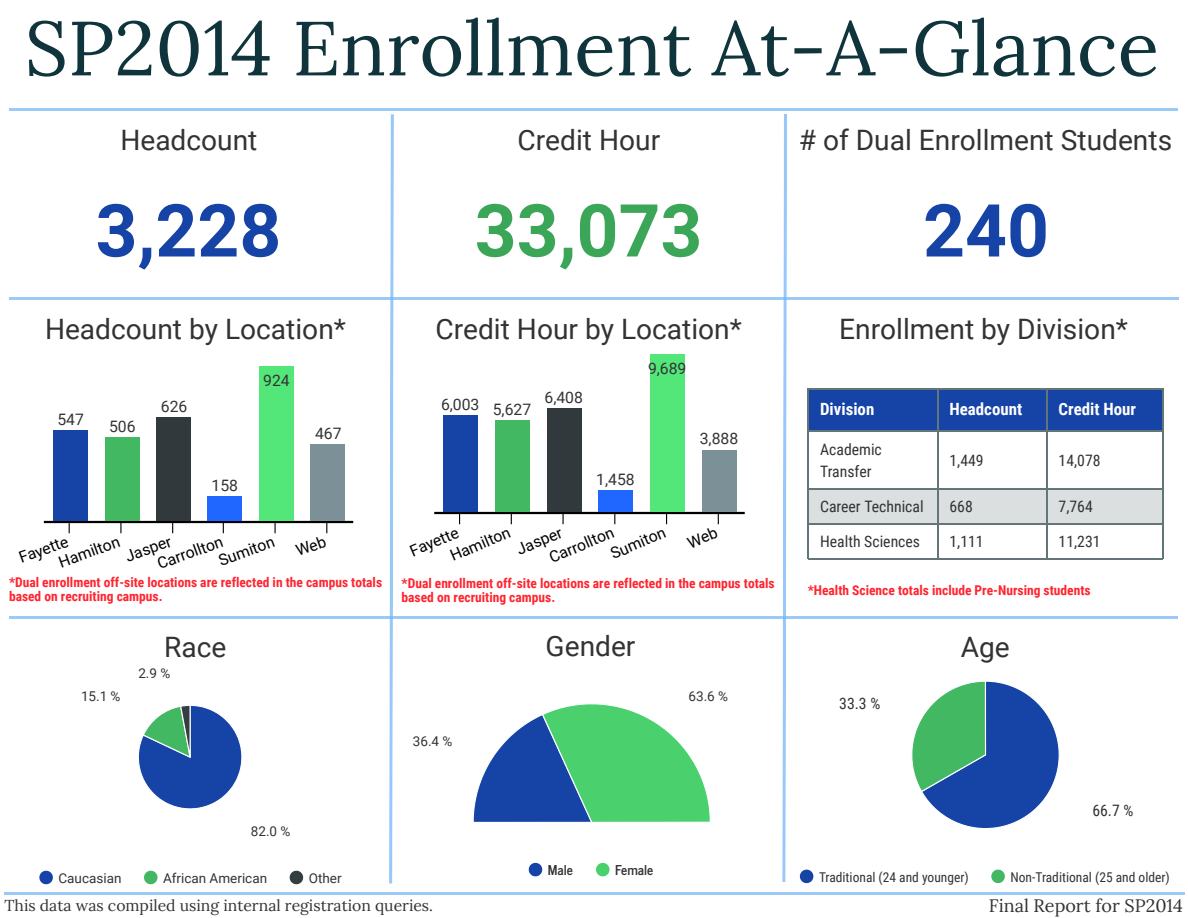
<style>
.page{position:relative;width:1188px;height:918px;background:#fff}
.page>*{position:absolute;margin:0;border:0;box-sizing:border-box;transform-origin:0 0}
.t1{font:76.5px "Lora";color:#0f343c}
.t2{font:700 73.2px "Roboto";color:#1543a6}
.t3{font:700 73.2px "Roboto";color:#3ca658}
.t4{font:28.2px "Roboto";color:#333}
.t5{font:18px "Lora";color:#333}
.t6{font:700 16.8px "Roboto Condensed";color:#fff}
.t7{font:15.75px/22.5px "Roboto Condensed";color:#333}
.t8{font:15.75px/17.7px "Roboto";color:#000}
.t9{font:15.75px "Lora";color:#333}
.t10{font:15.75px "Roboto";color:#333}
.t11{font:700 13.5px/13.5px "Roboto Condensed";color:#ff242f}
.t12{font:13.5px "Roboto";color:#333}
.t13{font:13.5px "Roboto Condensed";color:#333}
.t14{font:700 13.5px "News Cycle";color:#333}
</style>
<div class="page">
<hr style="left:5px;top:892px;width:1180px;height:2px;background:#9bcaf9">
<svg style="left:120px;top:523px;width:2px;height:10px"></svg>
<hr style="left:44px;top:521px;width:309px;height:2px;background:#000">
<div style="left:53px;top:431px;width:35px;height:90px;background:#1543a6"></div>
<div style="left:105px;top:438px;width:35px;height:83px;background:#42b862"></div>
<div style="left:156px;top:417px;width:35px;height:104px;background:#31393c"></div>
<div style="left:207px;top:496px;width:35px;height:25px;background:#2067ff"></div>
<div style="left:259px;top:367px;width:35px;height:154px;background:#53e679"></div>
<div style="left:311px;top:444px;width:34px;height:77px;background:#7c9197"></div>
<svg style="left:473px;top:704px;width:237px;height:118px"></svg>
<svg style="left:529px;top:863px;width:13px;height:13px"></svg>
<svg style="left:596px;top:863px;width:14px;height:13px"></svg>
<div style="left:808px;top:388px;width:129px;height:43px;background:#1543a6"></div>
<div style="left:937px;top:388px;width:109px;height:43px;background:#1543a6"></div>
<div style="left:1046px;top:388px;width:116px;height:43px;background:#1543a6"></div>
<div style="left:808px;top:488px;width:129px;height:35px;background:#dbdfdf"></div>
<div style="left:937px;top:488px;width:109px;height:35px;background:#dbdfdf"></div>
<div style="left:1046px;top:488px;width:116px;height:35px;background:#dbdfdf"></div>
<hr style="left:1046px;top:558px;width:117px;height:1px;background:#64757a">
<hr style="left:1162px;top:523px;width:1px;height:36px;background:#64757a">
<hr style="left:937px;top:558px;width:110px;height:1px;background:#64757a">
<hr style="left:1046px;top:523px;width:1px;height:36px;background:#64757a">
<hr style="left:808px;top:558px;width:130px;height:1px;background:#64757a">
<hr style="left:808px;top:523px;width:1px;height:36px;background:#64757a">
<hr style="left:937px;top:523px;width:1px;height:36px;background:#64757a">
<hr style="left:1046px;top:523px;width:117px;height:1px;background:#64757a">
<hr style="left:1162px;top:488px;width:1px;height:36px;background:#64757a">
<hr style="left:937px;top:523px;width:110px;height:1px;background:#64757a">
<hr style="left:1046px;top:488px;width:1px;height:36px;background:#64757a">
<hr style="left:808px;top:523px;width:130px;height:1px;background:#64757a">
<hr style="left:808px;top:488px;width:1px;height:36px;background:#64757a">
<hr style="left:937px;top:488px;width:1px;height:36px;background:#64757a">
<hr style="left:1046px;top:488px;width:117px;height:1px;background:#64757a">
<hr style="left:1162px;top:431px;width:1px;height:58px;background:#64757a">
<hr style="left:937px;top:488px;width:110px;height:1px;background:#64757a">
<hr style="left:1046px;top:431px;width:1px;height:58px;background:#64757a">
<hr style="left:808px;top:488px;width:130px;height:1px;background:#64757a">
<hr style="left:808px;top:431px;width:1px;height:58px;background:#64757a">
<hr style="left:937px;top:431px;width:1px;height:58px;background:#64757a">
<hr style="left:1046px;top:388px;width:117px;height:1px;background:#64757a">
<hr style="left:1046px;top:431px;width:117px;height:1px;background:#64757a">
<hr style="left:1162px;top:388px;width:1px;height:44px;background:#64757a">
<hr style="left:937px;top:388px;width:110px;height:1px;background:#64757a">
<hr style="left:937px;top:431px;width:110px;height:1px;background:#64757a">
<hr style="left:1046px;top:388px;width:1px;height:44px;background:#64757a">
<hr style="left:808px;top:388px;width:130px;height:1px;background:#64757a">
<hr style="left:808px;top:431px;width:130px;height:1px;background:#64757a">
<hr style="left:808px;top:388px;width:1px;height:44px;background:#64757a">
<hr style="left:937px;top:388px;width:1px;height:44px;background:#64757a">
<svg style="left:782px;top:114px;width:5px;height:768px"></svg>
<svg style="left:912px;top:681px;width:148px;height:148px"></svg>
<svg style="left:800px;top:870px;width:13px;height:13px"></svg>
<svg style="left:991px;top:870px;width:14px;height:13px"></svg>
<hr style="left:9px;top:108px;width:1169px;height:2px;background:#9bcaf9">
<svg style="left:138px;top:705px;width:104px;height:104px"></svg>
<svg style="left:39px;top:871px;width:14px;height:13px"></svg>
<svg style="left:144px;top:871px;width:14px;height:13px"></svg>
<svg style="left:290px;top:871px;width:13px;height:13px"></svg>
<svg style="left:389px;top:114px;width:5px;height:770px"></svg>
<hr style="left:9px;top:297px;width:1170px;height:2px;background:#9bcaf9">
<hr style="left:9px;top:616px;width:1169px;height:3px;background:#9bcaf9">
<hr style="left:434px;top:512px;width:311px;height:2px;background:#000">
<div style="left:443px;top:415px;width:35px;height:97px;background:#1543a6"></div>
<div style="left:495px;top:421px;width:35px;height:91px;background:#42b862"></div>
<div style="left:547px;top:408px;width:35px;height:104px;background:#31393c"></div>
<div style="left:599px;top:490px;width:34px;height:22px;background:#2067ff"></div>
<div style="left:650px;top:354px;width:35px;height:158px;background:#53e679"></div>
<div style="left:702px;top:450px;width:35px;height:62px;background:#7c9197"></div>
<svg style="left:295px;top:523px;width:32px;height:11px"></svg>
<svg style="left:686px;top:514px;width:33px;height:11px"></svg>
<h1 class="t1" style="left:25px;top:-10px;width:1136px">SP2014 Enrollment At-A-Glance</h1>
<h3 class="t4" style="left:120px;top:120px;width:139px">Headcount</h3>
<h3 class="t4" style="left:518px;top:120px;width:144px">Credit Hour</h3>
<h2 class="t2" style="left:96px;top:179px;width:187px">3,228</h2>
<h2 class="t3" style="left:475px;top:179px;width:229px">33,073</h2>
<h3 class="t4" style="left:799px;top:120px;width:375px"># of Dual Enrollment Students</h3>
<h2 class="t2" style="left:923px;top:179px;width:127px">240</h2>
<h3 class="t4" style="left:45px;top:309px;width:302px">Headcount by Location*</h3>
<h3 class="t4" style="left:839px;top:309px;width:290px">Enrollment by Division*</h3>
<h3 class="t4" style="left:435px;top:309px;width:308px">Credit Hour by Location*</h3>
<p class="t10" style="left:57px;top:409px;width:28px">547</p>
<p class="t10" style="left:109px;top:415px;width:28px">506</p>
<p class="t10" style="left:161px;top:395px;width:28px">626</p>
<p class="t10" style="left:212px;top:474px;width:28px">158</p>
<p class="t10" style="left:263px;top:369px;width:28px">924</p>
<p class="t8" style="left:50px;top:537px;width:65px;text-indent:-36px;rotate:-20deg">Fayette<br>Hamilton</p>
<p class="t8" style="left:123px;top:548px;width:49px;rotate:-20deg">Jasper</p>
<p class="t8" style="left:155px;top:555px;width:70px;rotate:-20deg">Carrollton</p>
<p class="t8" style="left:216px;top:552px;width:60px;rotate:-20deg">Sumiton</p>
<p class="t10" style="left:315px;top:422px;width:28px">467</p>
<p class="t11" style="left:9px;top:575px;width:375px">*Dual enrollment off-site locations are reflected in the campus totals based on recruiting campus.</p>
<h3 class="t4" style="left:164px;top:627px;width:64px">Race</h3>
<p class="t12" style="left:81px;top:687px;width:41px">15.1 %</p>
<p class="t12" style="left:138px;top:664px;width:33px">2.9 %</p>
<p class="t10" style="left:441px;top:396px;width:92px">6,003 5,627</p>
<p class="t10" style="left:544px;top:386px;width:40px">6,408</p>
<p class="t10" style="left:648px;top:357px;width:40px">9,689</p>
<p class="t10" style="left:596px;top:468px;width:40px">1,458</p>
<p class="t10" style="left:700px;top:428px;width:40px">3,888</p>
<p class="t8" style="left:447px;top:548px;width:65px;rotate:-23deg">Hamilton</p>
<p class="t8" style="left:514px;top:541px;width:49px;rotate:-23deg">Jasper</p>
<p class="t8" style="left:407px;top:543px;width:53px;rotate:-23deg">Fayette</p>
<p class="t8" style="left:608px;top:545px;width:60px;rotate:-23deg">Sumiton</p>
<p class="t8" style="left:546px;top:549px;width:70px;rotate:-23deg">Carrollton</p>
<p class="t6" style="left:820px;top:397px;width:56px">Division</p>
<p class="t6" style="left:949px;top:397px;width:74px">Headcount</p>
<p class="t6" style="left:1059px;top:397px;width:79px">Credit Hour</p>
<p class="t7" style="left:820px;top:437px;width:63px">Academic<br>Transfer</p>
<p class="t7" style="left:950px;top:448px;width:36px">1,449</p>
<p class="t7" style="left:1059px;top:448px;width:43px">14,078</p>
<p class="t7" style="left:820px;top:494px;width:105px">Career Technical</p>
<p class="t7" style="left:949px;top:494px;width:25px">668</p>
<p class="t7" style="left:1059px;top:494px;width:36px">7,764</p>
<p class="t7" style="left:820px;top:529px;width:102px">Health Sciences</p>
<p class="t7" style="left:949px;top:529px;width:36px">1,111</p>
<p class="t7" style="left:1059px;top:529px;width:43px">11,231</p>
<p class="t11" style="left:402px;top:576px;width:375px">*Dual enrollment off-site locations are reflected in the campus totals based on recruiting campus.</p>
<p class="t11" style="left:808px;top:583px;width:284px">*Health Science totals include Pre-Nursing students</p>
<h3 class="t4" style="left:546px;top:626px;width:91px">Gender</h3>
<h3 class="t4" style="left:961px;top:627px;width:51px">Age</h3>
<p class="t12" style="left:413px;top:732px;width:41px">36.4 %</p>
<p class="t12" style="left:688px;top:687px;width:41px">63.6 %</p>
<p class="t7" style="left:839px;top:691px;width:43px">33.3 %</p>
<p class="t12" style="left:251px;top:822px;width:41px">82.0 %</p>
<p class="t12" style="left:58px;top:869px;width:65px">Caucasian</p>
<p class="t12" style="left:163px;top:869px;width:106px">African American</p>
<p class="t12" style="left:309px;top:869px;width:34px">Other</p>
<p class="t14" style="left:548px;top:858px;width:27px">Male</p>
<p class="t14" style="left:615px;top:858px;width:40px">Female</p>
<p class="t7" style="left:1092px;top:798px;width:43px">66.7 %</p>
<p class="t13" style="left:819px;top:868px;width:151px">Traditional (24 and younger)</p>
<p class="t13" style="left:1010px;top:868px;width:161px">Non-Traditional (25 and older)</p>
<p class="t9" style="left:4px;top:894px;width:430px">This data was compiled using internal registration queries.</p>
<h3 class="t5" style="left:989px;top:892px;width:196px">Final Report for SP2014</h3>
</div>
